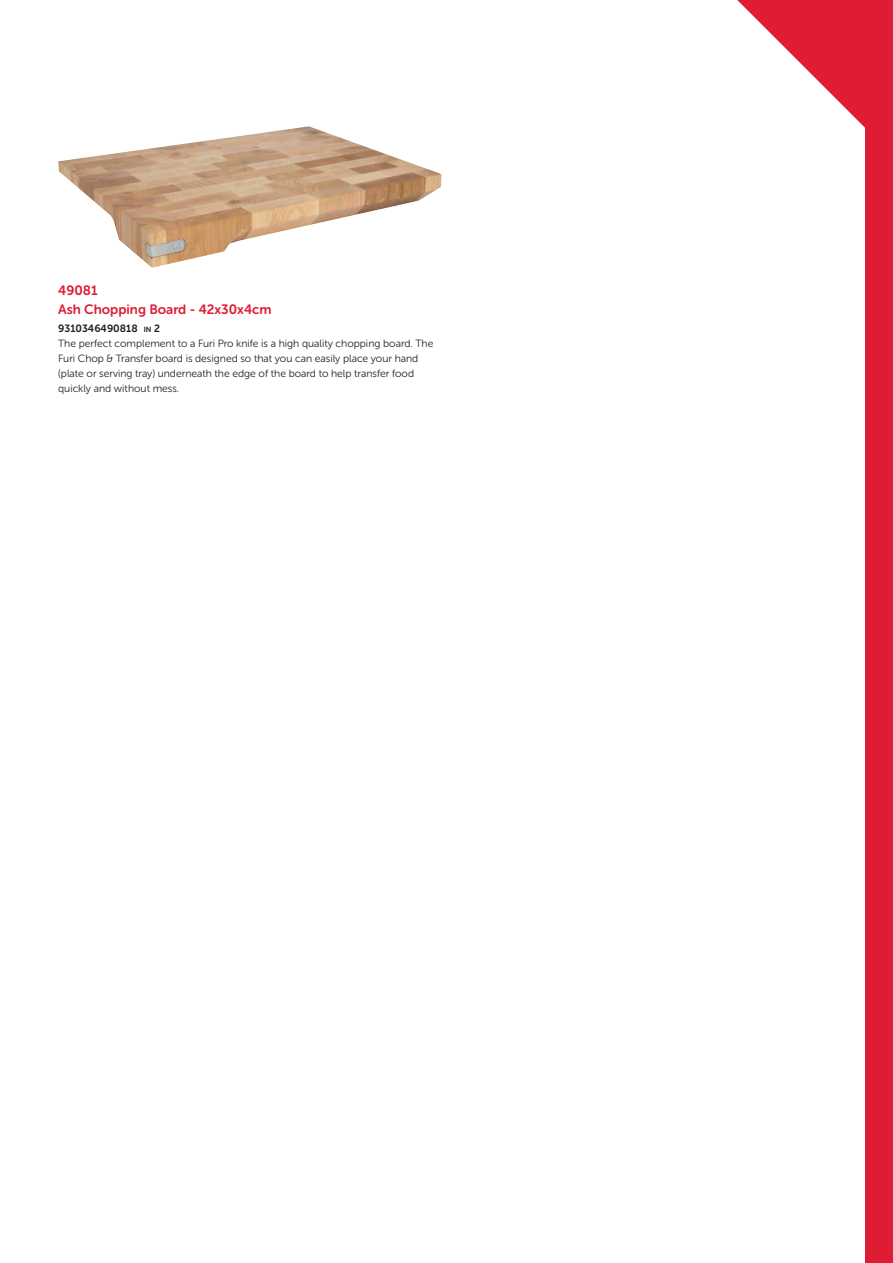
<style>
.page{position:relative;width:893px;height:1263px;background:#fff}
.page>*{position:absolute;margin:0;border:0;box-sizing:border-box;transform-origin:0 0}
.t1{font:13.5px "Museo Sans Rounded 700";color:#de1d34}
.t2{font:10.5px/15px "Museo Sans Rounded 300";color:#231f20}
.t3{font:10.5px "Museo Sans Rounded 700";color:#231f20}
.s1{font-size:7.5px}
</style>
<div class="page">
<svg style="left:737px;top:0;width:156px;height:156px"></svg>
<div style="left:866px;top:20px;width:27px;height:1243px;background:#de1d34"></div>
<img style="left:58px;top:126px;width:384px;height:142px">
<p class="t1" style="left:58px;top:283px;width:41px">49081</p>
<p class="t1" style="left:58px;top:302px;width:215px">Ash Chopping Board - 42x30x4cm</p>
<p class="t3" style="left:58px;top:323px;width:103px">9310346490818 <span class="s1">IN</span> 2</p>
<p class="t2" style="left:58px;top:336px;width:377px">The perfect complement to a Furi Pro knife is a high quality chopping board. The Furi Chop &amp; Transfer board is designed so that you can easily place your hand (plate or serving tray) underneath the edge of the board to help transfer food quickly and without mess.</p>
</div>
